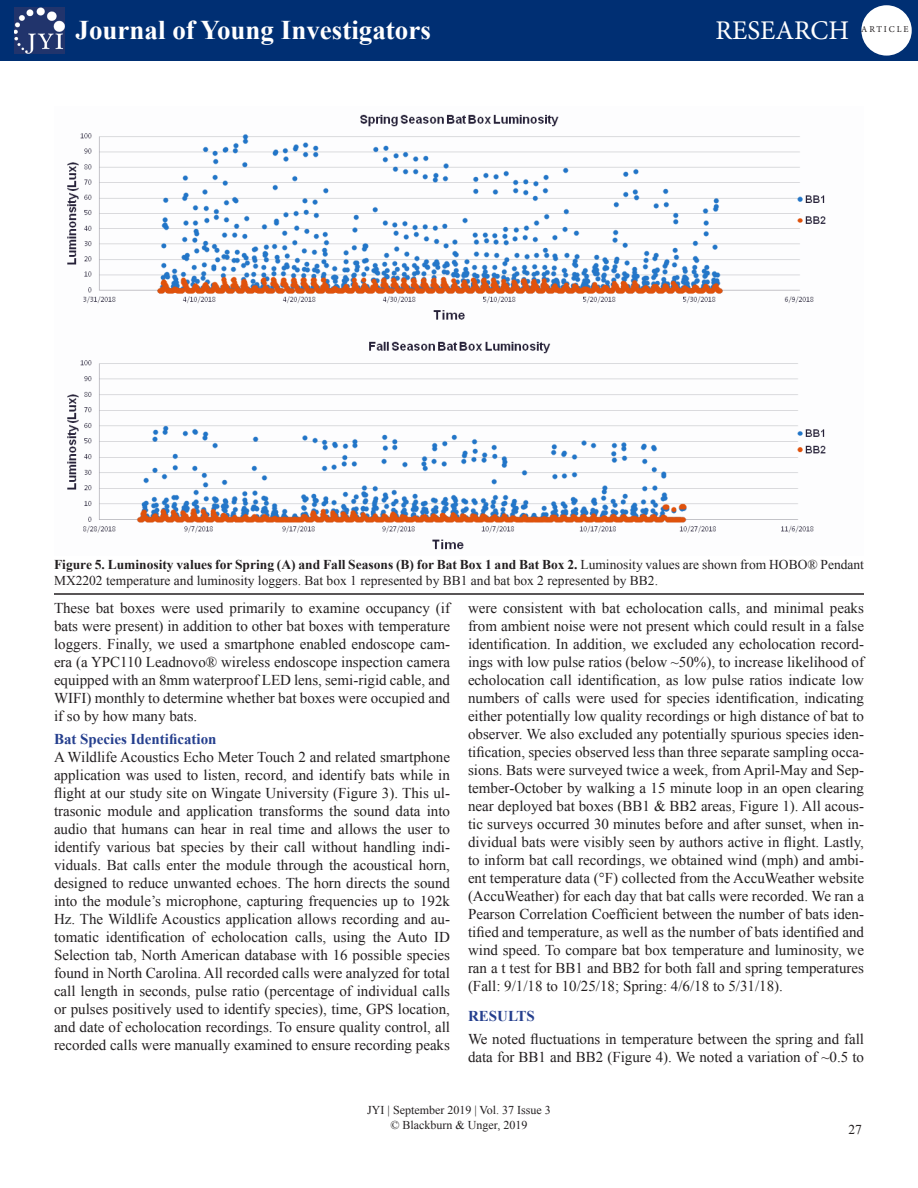
<style>
.page{position:relative;width:918px;height:1188px;background:#fff}
.page>*{position:absolute;margin:0;border:0;box-sizing:border-box;transform-origin:0 0}
.t1{font:700 27px "Times New Roman";color:#fff}
.t2{font:27px "Minion Pro";color:#fff}
.t3{font:15px/18px "Times New Roman";color:#231f20;text-align:justify}
.t4{font:700 15px "Times New Roman";color:#253f8e}
.t5{font:13.5px/16.2px "Times New Roman";color:#231f20}
.t6{font:12px/14.4px "Times New Roman";color:#231f20;text-align:center}
.t7{font:9px "Minion Pro";letter-spacing:.21em;color:#231f20}
.s1{font-weight:700}
</style>
<div class="page">
<div style="left:0;top:0;width:918px;height:61px;background:#002f73"></div>
<div style="left:861px;top:5px;width:51px;height:51px;background:#fff;border-radius:50%"></div>
<img style="left:14px;top:7px;width:51px;height:47px">
<hr style="left:54px;top:593px;width:810px;height:2px;background:#231f20">
<img style="left:67px;top:114px;width:759px;height:436px">
<h1 class="t1" style="left:76px;top:11px;width:357px">Journal of Young Investigators</h1>
<h1 class="t2" style="left:716px;top:12px;width:135px">RESEARCH</h1>
<p class="t7" style="left:861px;top:24px;width:49px">ARTICLE</p>
<p class="t5" style="left:54px;top:556px;width:812px"><span class="s1">Figure 5. Luminosity values for Spring (A) and Fall Seasons (B) for Bat Box 1 and Bat Box 2.</span> Luminosity values are shown from HOBO® Pendant<br>MX2202 temperature and luminosity loggers. Bat box 1 represented by BB1 and bat box 2 represented by BB2.</p>
<p class="t3" style="left:54px;top:599px;width:398px">These bat boxes were used primarily to examine occupancy (if bats were present) in addition to other bat boxes with temperature loggers. Finally, we used a smartphone enabled endoscope cam&shy;era (a YPC110 Leadnovo® wireless endoscope inspection camera equipped with an 8mm waterproof LED lens, semi-rigid cable, and WIFI) monthly to determine whether bat boxes were occupied and if so by how many bats.</p>
<p class="t4" style="left:54px;top:728px;width:164px">Bat Species Identification</p>
<p class="t3" style="left:54px;top:747px;width:398px">A Wildlife Acoustics Echo Meter Touch 2 and related smartphone application was used to listen, record, and identify bats while in flight at our study site on Wingate University (Figure 3). This ul&shy;trasonic module and application transforms the sound data into audio that humans can hear in real time and allows the user to identify various bat species by their call without handling indi&shy;viduals. Bat calls enter the module through the acoustical horn, designed to reduce unwanted echoes. The horn directs the sound into the module’s microphone, capturing frequencies up to 192k Hz. The Wildlife Acoustics application allows recording and au&shy;tomatic identification of echolocation calls, using the Auto ID Selection tab, North American database with 16 possible species found in North Carolina. All recorded calls were analyzed for total call length in seconds, pulse ratio (percentage of individual calls or pulses positively used to identify species), time, GPS location, and date of echolocation recordings. To ensure quality control, all recorded calls were manually examined to ensure recording peaks</p>
<p class="t3" style="left:468px;top:599px;width:398px">were consistent with bat echolocation calls, and minimal peaks from ambient noise were not present which could result in a false identification. In addition, we excluded any echolocation record&shy;ings with low pulse ratios (below ~50%), to increase likelihood of echolocation call identification, as low pulse ratios indicate low numbers of calls were used for species identification, indicating either potentially low quality recordings or high distance of bat to observer. We also excluded any potentially spurious species iden&shy;tification, species observed less than three separate sampling occa&shy;sions. Bats were surveyed twice a week, from April-May and Sep&shy;tember-October by walking a 15 minute loop in an open clearing near deployed bat boxes (BB1 &amp; BB2 areas, Figure 1). All acous&shy;tic surveys occurred 30 minutes before and after sunset, when in&shy;dividual bats were visibly seen by authors active in flight. Lastly, to inform bat call recordings, we obtained wind (mph) and ambi&shy;ent temperature data (°F) collected from the AccuWeather website (AccuWeather) for each day that bat calls were recorded. We ran a Pearson Correlation Coefficient between the number of bats iden&shy;tified and temperature, as well as the number of bats identified and wind speed. To compare bat box temperature and luminosity, we ran a t test for BB1 and BB2 for both fall and spring temperatures (Fall: 9/1/18 to 10/25/18; Spring: 4/6/18 to 5/31/18).</p>
<p class="t4" style="left:468px;top:1006px;width:68px">RESULTS</p>
<p class="t3" style="left:468px;top:1030px;width:398px">We noted fluctuations in temperature between the spring and fall data for BB1 and BB2 (Figure 4). We noted a variation of ~0.5 to</p>
<p class="t6" style="left:367px;top:1103px;width:185px">JYI | September 2019 | Vol. 37 Issue 3 © Blackburn &amp; Unger, 2019</p>
<p class="t5" style="left:848px;top:1121px;width:15px">27</p>
</div>
